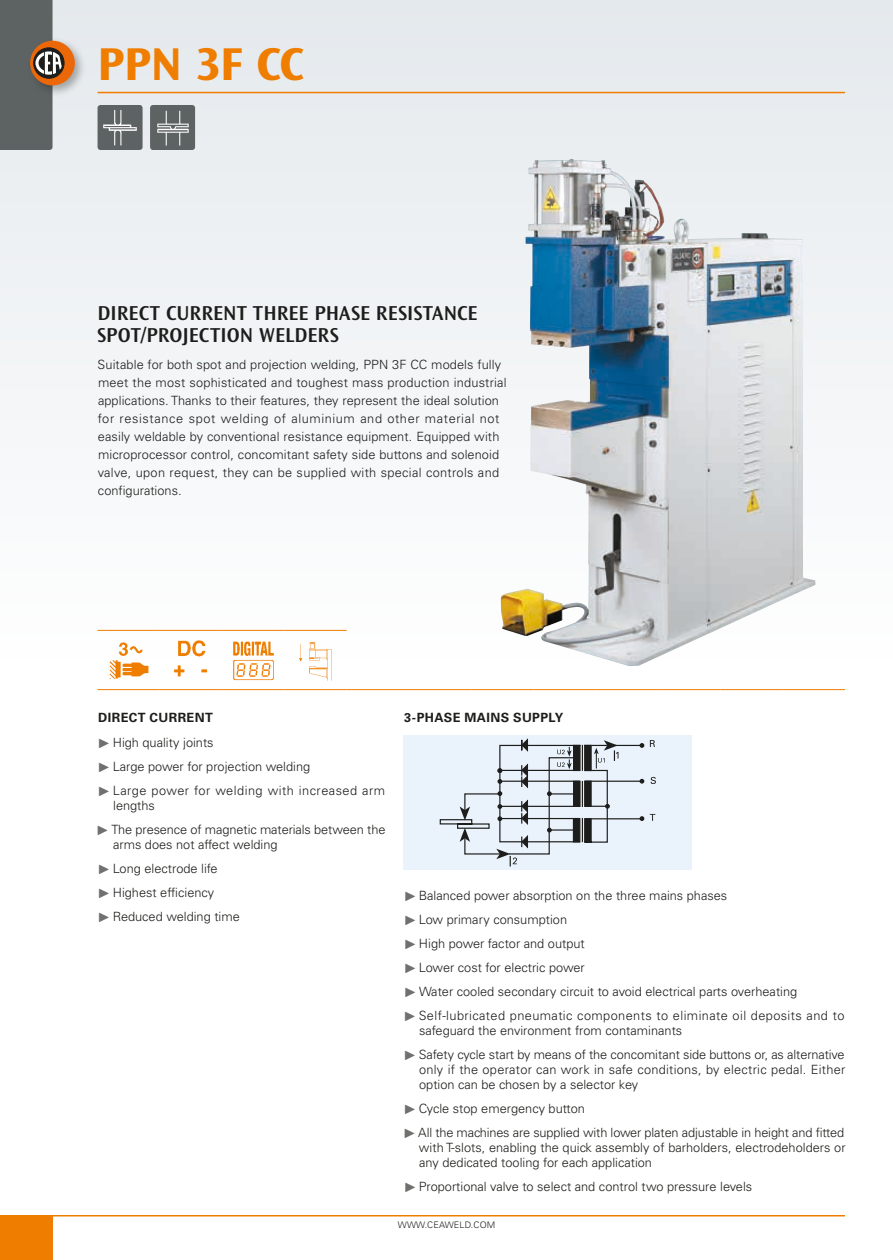
<style>
.page{position:relative;width:893px;height:1260px;background:#fff}
.page>*{position:absolute;margin:0;border:0;box-sizing:border-box;transform-origin:0 0}
.t1{font:700 48px "Ocean Sans Std";letter-spacing:-.005em;color:#ef7d00}
.t2{font:600 21px/22.5px "Ocean Sans Std";letter-spacing:.005em;color:#1d1d1b}
.t3{font:300 12.75px/24px "Univers";color:#1d1d1b}
.t4{font:300 12.75px/15px "Univers";letter-spacing:.02em;color:#1d1d1b}
.t5{font:700 12.75px "Univers";letter-spacing:.025em;color:#1d1d1b}
.t6{font:300 9px "Univers";letter-spacing:.015em;color:#1d1d1b}
.s1{font-weight:700}
.s2{font-family:"Carta";font-weight:400;font-size:9px;color:#70706f}
</style>
<div class="page">
<div style="left:0;top:0;width:892px;height:660px;background:#f0f3f5"></div>
<hr style="left:98px;top:92px;width:746px;height:1px;background:#ef7d00">
<div style="left:27px;top:37px;width:60px;height:61px;background:#1d1d1b;opacity:.35"></div>
<div style="left:30px;top:41px;width:45px;height:44px;background:#ec6708;border-radius:50%"></div>
<div style="left:34px;top:48px;width:30px;height:30px;border:1px solid #1d1d1b;border-radius:50%"></div>
<svg style="left:0;top:0;width:62px;height:150px;background:#72706c"></svg>
<img style="left:500px;top:159px;width:315px;height:507px">
<img style="left:98px;top:105px;width:44px;height:45px">
<div style="left:150px;top:105px;width:45px;height:45px;background:#676c6e;border-radius:3px"></div>
<img style="left:151px;top:106px;width:44px;height:44px">
<hr style="left:98px;top:630px;width:62px;height:1px;background:#ef7d00">
<hr style="left:160px;top:630px;width:62px;height:1px;background:#ef7d00">
<hr style="left:222px;top:630px;width:62px;height:1px;background:#ef7d00">
<hr style="left:284px;top:630px;width:62px;height:1px;background:#ef7d00">
<hr style="left:98px;top:689px;width:62px;height:1px;background:#ef7d00">
<hr style="left:160px;top:689px;width:62px;height:1px;background:#ef7d00">
<hr style="left:222px;top:689px;width:62px;height:1px;background:#ef7d00">
<hr style="left:284px;top:689px;width:62px;height:1px;background:#ef7d00">
<hr style="left:346px;top:689px;width:63px;height:1px;background:#ef7d00">
<hr style="left:409px;top:689px;width:62px;height:1px;background:#ef7d00">
<hr style="left:471px;top:689px;width:62px;height:1px;background:#ef7d00">
<hr style="left:533px;top:689px;width:63px;height:1px;background:#ef7d00">
<hr style="left:596px;top:689px;width:62px;height:1px;background:#ef7d00">
<hr style="left:658px;top:689px;width:62px;height:1px;background:#ef7d00">
<hr style="left:720px;top:689px;width:62px;height:1px;background:#ef7d00">
<hr style="left:782px;top:689px;width:62px;height:1px;background:#ef7d00">
<img style="left:106px;top:638px;width:45px;height:41px">
<img style="left:164px;top:638px;width:54px;height:39px">
<img style="left:231px;top:638px;width:44px;height:43px">
<img style="left:295px;top:641px;width:41px;height:40px">
<div style="left:404px;top:735px;width:288px;height:135px;background:#eaf3fc"></div>
<svg style="left:439px;top:739px;width:217px;height:127px"></svg>
<div style="left:0;top:1216px;width:52px;height:44px;background:#ef7d00"></div>
<hr style="left:0;top:1215px;width:52px;height:1px;background:#ef7d00">
<hr style="left:52px;top:1215px;width:792px;height:1px;background:#ef7d00">
<h1 class="t1" style="left:98px;top:37px;width:208px">PPN 3F CC</h1>
<h2 class="t2" style="left:97px;top:302px;width:382px">DIRECT CURRENT THREE PHASE RESISTANCE<br>SPOT/PROJECTION WELDERS</h2>
<p class="t3" style="left:98px;top:355px;width:410px;line-height:18px">Suitable for both spot and projection welding, PPN 3F CC models fully meet the most sophisticated and toughest mass production industrial applications. Thanks to their features, they represent the ideal solution for resistance spot welding of aluminium and other material not easily weldable by conventional resistance equipment. Equipped with microprocessor control, concomitant safety side buttons and solenoid valve, upon request, they can be supplied with special controls and configurations.</p>
<p class="t3" style="left:98px;top:705px;width:288px"><span class="s1">DIRECT CURRENT<br></span><span class="s2">¼</span> High quality joints<br><span class="s2">¼</span> Large power for projection welding<br><span class="s2">¼</span> Large power for welding with increased arm</p>
<p class="t3" style="left:98px;top:793px;width:289px;text-indent:15px">lengths<br><span class="s2">¼</span> The presence of magnetic materials between the</p>
<p class="t3" style="left:99px;top:832px;width:180px;text-indent:14px">arms does not affect welding <span class="s2">¼</span> Long electrode life<br><span class="s2">¼</span> Highest efficiency<br><span class="s2">¼</span> Reduced welding time</p>
<p class="t5" style="left:404px;top:710px;width:160px">3-PHASE MAINS SUPPLY</p>
<p class="t3" style="left:405px;top:883px;width:440px"><span class="s2">¼</span> Balanced power absorption on the three mains phases<br><span class="s2">¼</span> Low primary consumption<br><span class="s2">¼</span> High power factor and output<br><span class="s2">¼</span> Lower cost for electric power<br><span class="s2">¼</span> Water cooled secondary circuit to avoid electrical parts overheating<br><span class="s2">¼</span> Self-lubricated pneumatic components to eliminate oil deposits and to</p>
<p class="t3" style="left:405px;top:1018px;width:441px;text-indent:14px">safeguard the environment from contaminants<br><span class="s2">¼</span> Safety cycle start by means of the concomitant side buttons or, as alternative</p>
<p class="t4" style="left:419px;top:1062px;width:427px">only if the operator can work in safe conditions, by electric pedal. Either option can be chosen by a selector key</p>
<p class="t3" style="left:405px;top:1096px;width:441px"><span class="s2">¼</span> Cycle stop emergency button<br><span class="s2">¼</span> All the machines are supplied with lower platen adjustable in height and fitted</p>
<p class="t3" style="left:419px;top:1140px;width:428px;line-height:15px">with T-slots, enabling the quick assembly of barholders, electrodeholders or any dedicated tooling for each application</p>
<p class="t3" style="left:405px;top:1174px;width:348px"><span class="s2">¼</span> Proportional valve to select and control two pressure levels</p>
<p class="t6" style="left:398px;top:1220px;width:99px">WWW.CEAWELD.COM</p>
</div>
